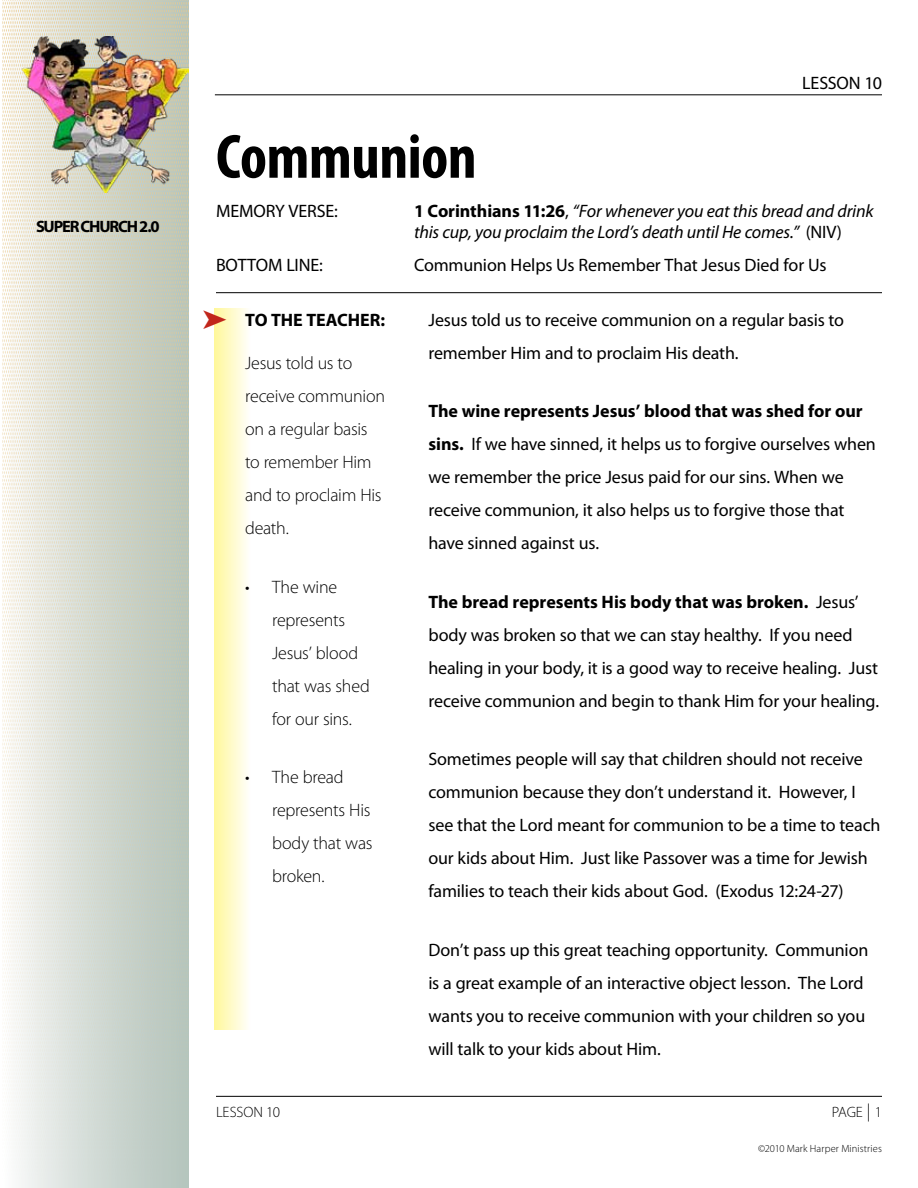
<style>
.page{position:relative;width:918px;height:1188px;background:#fff}
.page>*{position:absolute;margin:0;border:0;box-sizing:border-box;transform-origin:0 0}
.t1{font:700 condensed 63px "Myriad Pro";letter-spacing:-.01em;color:#000}
.t2{font:18px/33px "Myriad Pro";letter-spacing:-.01em;color:#000}
.t3{font:300 18px/33px "Myriad Pro";letter-spacing:-.015em;color:#000}
.t4{font:italic 18px/21.6px "Myriad Pro";letter-spacing:-.01em;color:#000}
.t5{font:700 18px "Myriad Pro";letter-spacing:-.005em;color:#000}
.t6{font:700 16.5px "Myriad Pro";letter-spacing:-.075em;color:#000}
.t7{font:300 15px "Myriad Pro";letter-spacing:-.005em;color:#000}
.t8{font:300 10.5px "Myriad Pro";letter-spacing:.01em;color:#000}
.s1{font-weight:700;font-style:normal}
.s2{font-style:normal}
.s3{font-weight:700}
.s4{font-size:18px}
</style>
<div class="page">
<hr style="left:216px;top:1096px;width:666px;height:1px;background:#000">
<hr style="left:215px;top:95px;width:667px;height:1px;background:#000">
<svg style="left:214px;top:309px;width:33px;height:721px"></svg>
<hr style="left:216px;top:292px;width:666px;height:1px;background:#000">
<img style="left:3px;top:0;width:185px;height:1188px">
<img style="left:23px;top:36px;width:165px;height:157px">
<svg style="left:214px;top:310px;width:12px;height:19px"></svg>
<p class="t6" style="left:36px;top:216px;width:125px">SUPER CHURCH 2.0</p>
<p class="t2" style="left:802px;top:66px;width:81px">LESSON 10</p>
<h1 class="t1" style="left:216px;top:117px;width:262px">Communion</h1>
<p class="t2" style="left:216px;top:194px;width:123px">MEMORY VERSE:</p>
<p class="t4" style="left:414px;top:200px;width:461px"><span class="s1">1 Corinthians 11:26</span><span class="s2">,</span> “For whenever you eat this bread and drink this cup, you proclaim the Lord’s death until He comes.” <span class="s2">(NIV)</span></p>
<p class="t2" style="left:216px;top:249px;width:108px">BOTTOM LINE:</p>
<p class="t2" style="left:414px;top:249px;width:414px">Communion Helps Us Remember That Jesus Died for Us</p>
<p class="t5" style="left:245px;top:308px;width:142px">TO THE TEACHER:</p>
<p class="t3" style="left:245px;top:346px;width:142px">Jesus told us to receive communion on a regular basis to remember Him and to proclaim His death.</p>
<p class="t3" style="left:272px;top:570px;width:99px;text-indent:-27px">• The wine represents<br>Jesus’ blood that was shed for our sins.</p>
<p class="t3" style="left:272px;top:760px;width:102px;text-indent:-27px">• The bread represents His body that was broken.</p>
<p class="t2" style="left:428px;top:303px;width:417px">Jesus told us to receive communion on a regular basis to remember Him and to proclaim His death.</p>
<p class="t2" style="left:428px;top:394px;width:449px"><span class="s3">The wine represents Jesus’ blood that was shed for our sins.</span> If we have sinned, it helps us to forgive ourselves when we remember the price Jesus paid for our sins. When we receive communion, it also helps us to forgive those that have sinned against us.</p>
<p class="t2" style="left:428px;top:585px;width:452px"><span class="s3">The bread represents His body that was broken.</span> Jesus’ body was broken so that we can stay healthy. If you need healing in your body, it is a good way to receive healing. Just receive communion and begin to thank Him for your healing.</p>
<p class="t2" style="left:428px;top:742px;width:454px">Sometimes people will say that children should not receive communion because they don’t understand it. However, I see that the Lord meant for communion to be a time to teach our kids about Him. Just like Passover was a time for Jewish families to teach their kids about God. (Exodus 12:24-27)</p>
<p class="t2" style="left:428px;top:933px;width:442px">Don’t pass up this great teaching opportunity. Communion is a great example of an interactive object lesson. The Lord wants you to receive communion with your children so you will talk to your kids about Him.</p>
<p class="t7" style="left:216px;top:1103px;width:66px">LESSON 10</p>
<p class="t7" style="left:832px;top:1103px;width:52px">PAGE <span class="s4">|</span> 1</p>
<p class="t8" style="left:758px;top:1142px;width:125px">©2010 Mark Harper Ministries</p>
</div>
